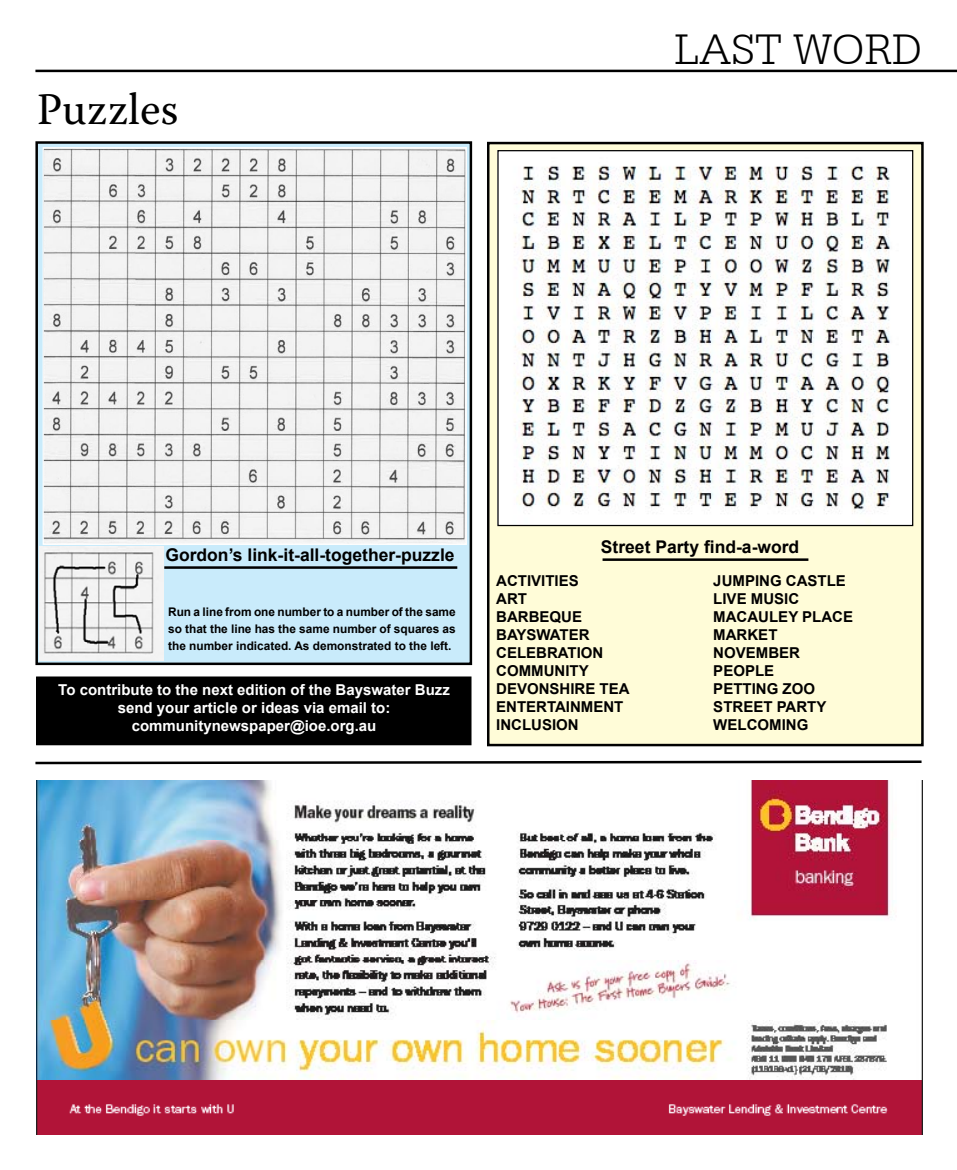
<style>
.page{position:relative;width:957px;height:1170px;background:#fff}
.page>*{position:absolute;margin:0;border:0;box-sizing:border-box;transform-origin:0 0}
.t1{font:300 45px "Serifa";color:#000}
.t2{font:45px "Warnock Pro";letter-spacing:.005em;color:#000}
.t3{font:700 17.5px "Arial";color:#000}
.t4{font:700 15px/18px "Arial";color:#000}
.t5{font:700 15px/18px "Arial";color:#fff;text-align:center}
.t6{font:700 11.88px/16.9px "Arial";color:#000;text-align:justify}
</style>
<div class="page">
<hr style="left:35px;top:70px;width:922px;height:2px;background:#000">
<img style="left:36px;top:780px;width:886px;height:354px">
<svg style="left:35px;top:760px;width:887px;height:5px"></svg>
<div style="left:37px;top:142px;width:434px;height:521px;background:#c9ebfb"></div>
<div style="left:35px;top:141px;width:437px;height:524px;border:2px solid #000"></div>
<img style="left:45px;top:149px;width:420px;height:394px">
<img style="left:40px;top:547px;width:124px;height:113px">
<hr style="left:164px;top:566px;width:293px;height:2px;background:#000">
<div style="left:488px;top:143px;width:434px;height:602px;background:#fffcd8"></div>
<div style="left:487px;top:142px;width:436px;height:604px;border:2px solid #000"></div>
<div style="left:37px;top:677px;width:434px;height:67px;background:#000"></div>
<div style="left:36px;top:676px;width:435px;height:69px;border:1px solid #000"></div>
<hr style="left:602px;top:558px;width:206px;height:3px;background:#000">
<img style="left:499px;top:152px;width:412px;height:372px">
<div style="left:497px;top:150px;width:416px;height:376px;border:1px solid #000"></div>
<h1 class="t2" style="left:37px;top:82px;width:143px">Puzzles</h1>
<h1 class="t1" style="left:674px;top:24px;width:249px">LAST WORD</h1>
<p class="t3" style="left:165px;top:543px;width:291px">Gordon’s link-it-all-together-puzzle</p>
<p class="t6" style="left:168px;top:603px;width:289px">Run a line from one number to a number of the same so that the line has the same number of squares as the number indicated. As demonstrated to the left.</p>
<p class="t5" style="left:58px;top:681px;width:393px">To contribute to the next edition of the Bayswater Buzz send your article or ideas via email to: communitynewspaper@ioe.org.au</p>
<p class="t3" style="left:601px;top:535px;width:200px">Street Party find-a-word</p>
<p class="t4" style="left:496px;top:572px;width:135px">ACTIVITIES<br>ART<br>BARBEQUE<br>BAYSWATER<br>CELEBRATION<br>COMMUNITY<br>DEVONSHIRE TEA<br>ENTERTAINMENT<br>INCLUSION</p>
<p class="t4" style="left:713px;top:572px;width:141px">JUMPING CASTLE<br>LIVE MUSIC<br>MACAULEY PLACE<br>MARKET<br>NOVEMBER<br>PEOPLE<br>PETTING ZOO<br>STREET PARTY<br>WELCOMING</p>
</div>
